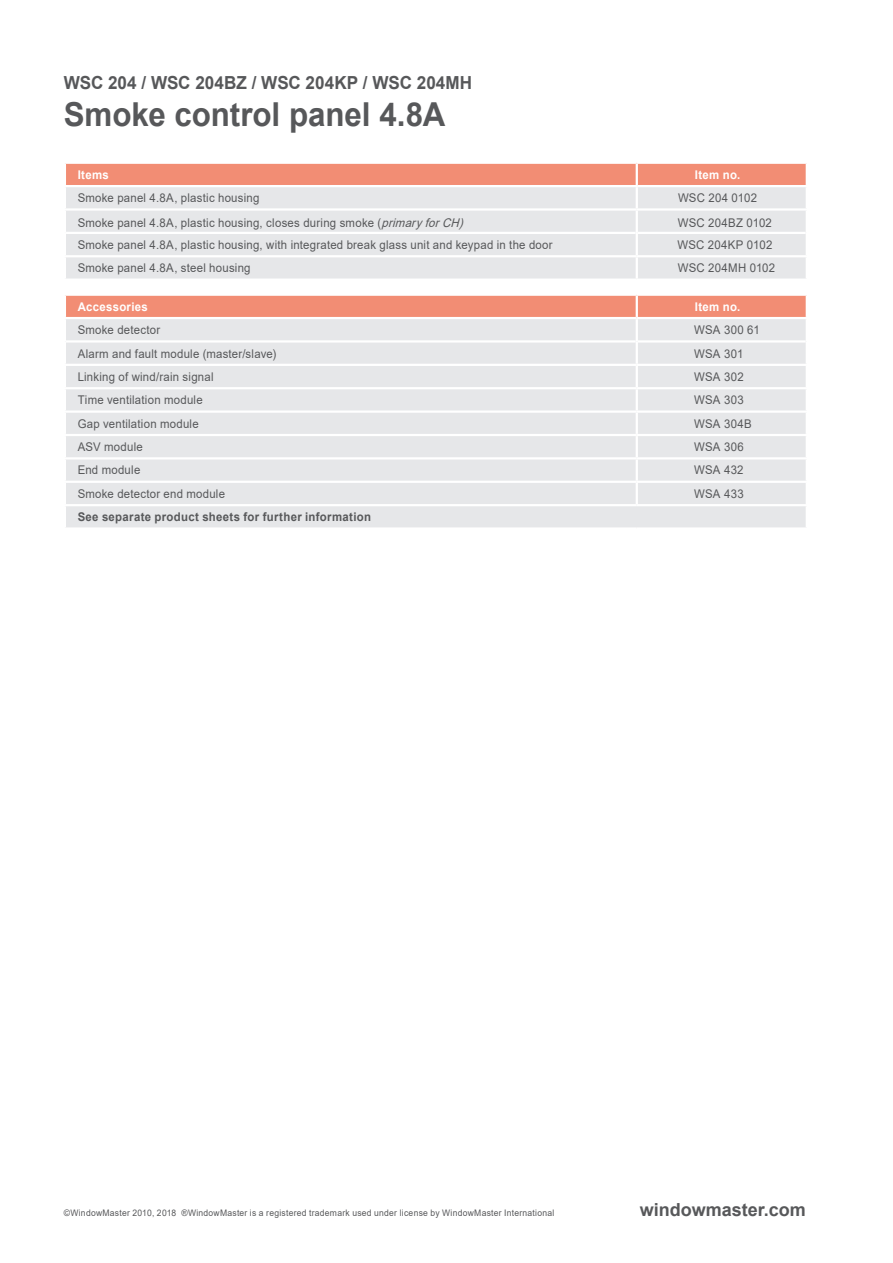
<style>
.page{position:relative;width:893px;height:1263px;background:#fff}
.page>*{position:absolute;margin:0;border:0;box-sizing:border-box;transform-origin:0 0}
.Product_name{font:700 33px "Arial";letter-spacing:-.005em;color:#57585a;scale:.95 1}
.Product_nr{font:700 18px "Arial";color:#57585a;scale:.95 1}
.Address{font:700 18px "Arial";color:#57585a}
.breadtxt{font:12px "Arial";letter-spacing:.02em;color:#57585a;scale:.95 1}
.breadtxt_bold{font:700 12px "Arial";letter-spacing:.03em;color:#57585a;scale:.95 1}
.breadtxt_hvid_bold{font:700 12px "Arial";letter-spacing:.03em;color:#fff;scale:.95 1}
.Address-2{font:9px "Arial";letter-spacing:.03em;color:#57585a;scale:.95 1}
.s1{font-style:italic}
</style>
<div class="page">
<div style="left:66px;top:164px;width:740px;height:21px;background:#f28d74"></div>
<div style="left:66px;top:187px;width:740px;height:92px;background:#e6e7e9"></div>
<hr style="left:66px;top:232px;width:570px;height:2px;background:#fff">
<hr style="left:636px;top:187px;width:2px;height:21px;background:#fff">
<hr style="left:636px;top:211px;width:2px;height:22px;background:#fff">
<hr style="left:636px;top:233px;width:2px;height:22px;background:#fff">
<hr style="left:636px;top:257px;width:2px;height:22px;background:#fff">
<hr style="left:638px;top:232px;width:168px;height:2px;background:#fff">
<hr style="left:637px;top:208px;width:171px;height:3px;background:#fff">
<hr style="left:637px;top:255px;width:171px;height:2px;background:#fff">
<hr style="left:64px;top:208px;width:573px;height:3px;background:#fff">
<hr style="left:64px;top:255px;width:573px;height:2px;background:#fff">
<hr style="left:636px;top:164px;width:2px;height:21px;background:#fff">
<div style="left:66px;top:296px;width:740px;height:21px;background:#f28d74"></div>
<div style="left:66px;top:319px;width:740px;height:208px;background:#e6e7e9"></div>
<hr style="left:66px;top:340px;width:570px;height:3px;background:#fff">
<hr style="left:636px;top:319px;width:2px;height:22px;background:#fff">
<hr style="left:636px;top:341px;width:2px;height:23px;background:#fff">
<hr style="left:638px;top:340px;width:168px;height:3px;background:#fff">
<hr style="left:64px;top:364px;width:573px;height:2px;background:#fff">
<hr style="left:636px;top:366px;width:2px;height:21px;background:#fff">
<hr style="left:637px;top:364px;width:171px;height:2px;background:#fff">
<hr style="left:64px;top:387px;width:573px;height:2px;background:#fff">
<hr style="left:636px;top:296px;width:2px;height:21px;background:#fff">
<hr style="left:636px;top:389px;width:2px;height:21px;background:#fff">
<hr style="left:637px;top:387px;width:171px;height:2px;background:#fff">
<hr style="left:64px;top:410px;width:573px;height:3px;background:#fff">
<hr style="left:636px;top:413px;width:2px;height:21px;background:#fff">
<hr style="left:637px;top:410px;width:171px;height:3px;background:#fff">
<hr style="left:64px;top:434px;width:573px;height:2px;background:#fff">
<hr style="left:636px;top:436px;width:2px;height:21px;background:#fff">
<hr style="left:637px;top:434px;width:171px;height:2px;background:#fff">
<hr style="left:64px;top:457px;width:573px;height:2px;background:#fff">
<hr style="left:636px;top:459px;width:2px;height:22px;background:#fff">
<hr style="left:637px;top:457px;width:171px;height:2px;background:#fff">
<hr style="left:64px;top:481px;width:573px;height:2px;background:#fff">
<hr style="left:636px;top:483px;width:2px;height:21px;background:#fff">
<hr style="left:637px;top:481px;width:171px;height:2px;background:#fff">
<hr style="left:64px;top:504px;width:573px;height:2px;background:#fff">
<hr style="left:637px;top:504px;width:171px;height:2px;background:#fff">
<p class="Product_nr" style="left:64px;top:70px;width:431px">WSC 204 / WSC 204BZ / WSC 204KP / WSC 204MH</p>
<p class="Product_name" style="left:64px;top:91px;width:403px">Smoke control panel 4.8A</p>
<p class="breadtxt_hvid_bold" style="left:78px;top:166px;width:34px">Items</p>
<p class="breadtxt_hvid_bold" style="left:695px;top:166px;width:49px">Item no.</p>
<p class="breadtxt" style="left:78px;top:190px;width:193px">Smoke panel 4.8A, plastic housing</p>
<p class="breadtxt" style="left:678px;top:190px;width:85px">WSC 204 0102</p>
<p class="breadtxt" style="left:78px;top:214px;width:411px">Smoke panel 4.8A, plastic housing, closes during smoke (<span class="s1">primaryforCH)</span></p>
<p class="breadtxt" style="left:678px;top:214px;width:101px">WSC 204BZ 0102</p>
<p class="breadtxt" style="left:78px;top:236px;width:501px">Smoke panel 4.8A, plastic housing, with integrated break glass unit and keypad in the door</p>
<p class="breadtxt" style="left:677px;top:236px;width:101px">WSC 204KP 0102</p>
<p class="breadtxt" style="left:78px;top:260px;width:184px">Smoke panel 4.8A, steel housing</p>
<p class="breadtxt" style="left:678px;top:260px;width:104px">WSC 204MH 0102</p>
<p class="breadtxt_hvid_bold" style="left:78px;top:298px;width:76px">Accessories</p>
<p class="breadtxt_hvid_bold" style="left:695px;top:298px;width:49px">Item no.</p>
<p class="breadtxt" style="left:78px;top:322px;width:88px">Smoke detector</p>
<p class="breadtxt" style="left:694px;top:322px;width:71px">WSA 300 61</p>
<p class="breadtxt" style="left:78px;top:345px;width:211px">Alarm and fault module (master/slave)</p>
<p class="breadtxt" style="left:694px;top:345px;width:53px">WSA 301</p>
<p class="breadtxt" style="left:78px;top:368px;width:145px">Linking of wind/rain signal</p>
<p class="breadtxt" style="left:694px;top:368px;width:54px">WSA 302</p>
<p class="breadtxt" style="left:78px;top:392px;width:133px">Time ventilation module</p>
<p class="breadtxt" style="left:694px;top:392px;width:54px">WSA 303</p>
<p class="breadtxt" style="left:78px;top:415px;width:129px">Gap ventilation module</p>
<p class="breadtxt" style="left:694px;top:415px;width:62px">WSA 304B</p>
<p class="breadtxt" style="left:78px;top:439px;width:70px">ASV module</p>
<p class="breadtxt" style="left:694px;top:439px;width:54px">WSA 306</p>
<p class="breadtxt" style="left:78px;top:462px;width:67px">End module</p>
<p class="breadtxt" style="left:694px;top:462px;width:53px">WSA 432</p>
<p class="breadtxt" style="left:78px;top:485px;width:157px">Smoke detector end module</p>
<p class="breadtxt" style="left:694px;top:485px;width:54px">WSA 433</p>
<p class="breadtxt_bold" style="left:78px;top:509px;width:310px">See separate product sheets for further information</p>
<p class="Address-2" style="left:64px;top:1207px;width:518px">©WindowMaster 2010, 2018 ®WindowMaster is a registered trademark used under license by WindowMaster International</p>
<p class="Address" style="left:640px;top:1197px;width:168px">windowmaster.com</p>
</div>
